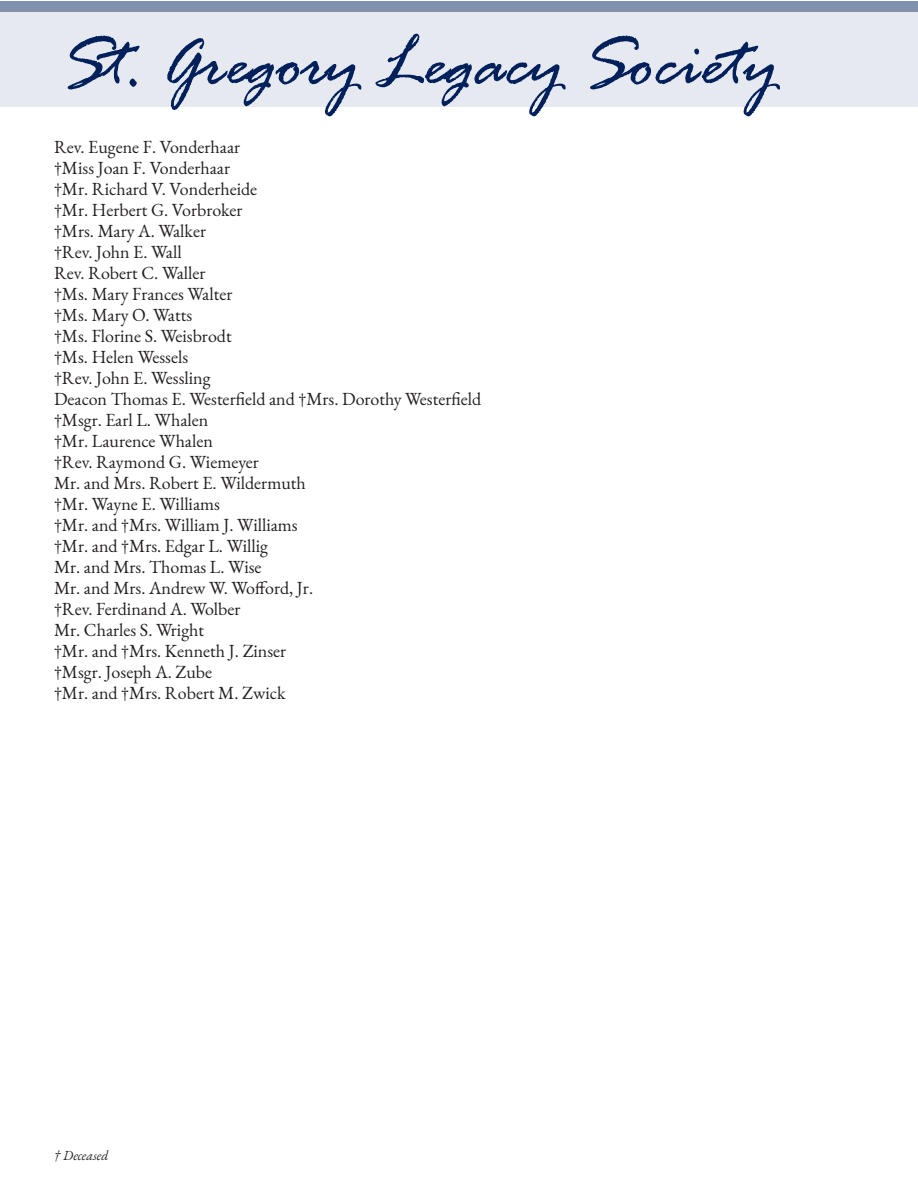
<style>
.page{position:relative;width:918px;height:1188px;background:#fff}
.page>*{position:absolute;margin:0;border:0;box-sizing:border-box;transform-origin:0 0}
.t1{font:italic 75px "Rage";letter-spacing:-.01em;color:#00205c}
.t2{font:18px "EB Garamond";color:#231f20}
.t3{font:italic 13.5px "EB Garamond";color:#231f20}
.s1{font-size:15px}
</style>
<div class="page">
<div style="left:0;top:1px;width:918px;height:106px;background:#e6e9ef"></div>
<div style="left:0;top:1px;width:918px;height:11px;background:#8090ad"></div>
<p class="t1" style="left:59px;top:23px;width:721px">St. Gregory Legacy Society</p>
<p class="t2" style="left:54px;top:135px;width:188px">Rev. Eugene F. Vonderhaar</p>
<p class="t2" style="left:54px;top:156px;width:178px">†Miss Joan F. Vonderhaar</p>
<p class="t2" style="left:54px;top:177px;width:205px">†Mr. Richard V. Vonderheide</p>
<p class="t2" style="left:54px;top:198px;width:190px">†Mr. Herbert G. Vorbroker</p>
<p class="t2" style="left:54px;top:219px;width:154px">†Mrs. Mary A. Walker</p>
<p class="t2" style="left:54px;top:240px;width:129px">†Rev. John E. Wall</p>
<p class="t2" style="left:54px;top:261px;width:153px">Rev. Robert C. Waller</p>
<p class="t2" style="left:54px;top:282px;width:180px">†Ms. Mary Frances Walter</p>
<p class="t2" style="left:54px;top:303px;width:140px">†Ms. Mary O. Watts</p>
<p class="t2" style="left:54px;top:324px;width:179px">†Ms. Florine S. Weisbrodt</p>
<p class="t2" style="left:54px;top:345px;width:136px">†Ms. Helen Wessels</p>
<p class="t2" style="left:54px;top:366px;width:158px">†Rev. John E. Wessling</p>
<p class="t2" style="left:54px;top:387px;width:429px">Deacon Thomas E. Westerfield and †Mrs. Dorothy Westerfield</p>
<p class="t2" style="left:54px;top:408px;width:156px">†Msgr. Earl L. Whalen</p>
<p class="t2" style="left:54px;top:429px;width:160px">†Mr. Laurence Whalen</p>
<p class="t2" style="left:54px;top:450px;width:206px">†Rev. Raymond G. Wiemeyer</p>
<p class="t2" style="left:54px;top:471px;width:253px">Mr. and Mrs. Robert E. Wildermuth</p>
<p class="t2" style="left:54px;top:492px;width:168px">†Mr. Wayne E. Williams</p>
<p class="t2" style="left:54px;top:513px;width:245px">†Mr. and †Mrs. William J. Williams</p>
<p class="t2" style="left:54px;top:534px;width:216px">†Mr. and †Mrs. Edgar L. Willig</p>
<p class="t2" style="left:54px;top:555px;width:209px">Mr. and Mrs. Thomas L. Wise</p>
<p class="t2" style="left:54px;top:576px;width:261px">Mr. and Mrs. Andrew W. Wofford, Jr.</p>
<p class="t2" style="left:54px;top:597px;width:188px">†Rev. Ferdinand A. Wolber</p>
<p class="t2" style="left:54px;top:618px;width:152px">Mr. Charles S. Wright</p>
<p class="t2" style="left:54px;top:639px;width:234px">†Mr. and †Mrs. Kenneth J. Zinser</p>
<p class="t2" style="left:54px;top:660px;width:160px">†Msgr. Joseph A. Zube</p>
<p class="t2" style="left:54px;top:681px;width:233px">†Mr. and †Mrs. Robert M. Zwick</p>
<p class="t3" style="left:54px;top:1147px;width:56px"><span class="s1">†</span> Deceased</p>
</div>
